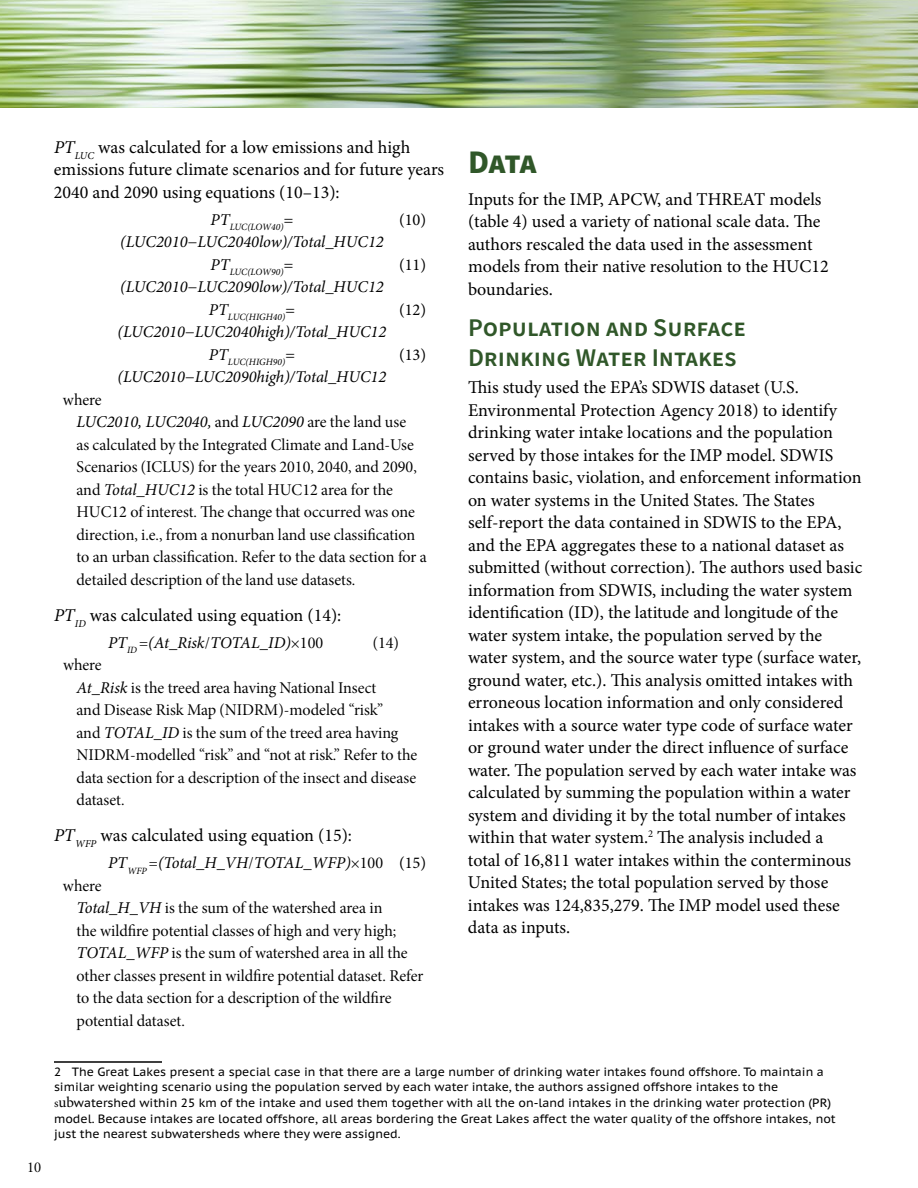
<style>
.page{position:relative;width:918px;height:1188px;background:#fff}
.page>*{position:absolute;margin:0;border:0;box-sizing:border-box;transform-origin:0 0}
.Heading{font:700 33px "Source Sans Pro";color:#305729}
.Subheading_1{font:600 25.5px/30.6px "Source Sans Pro";color:#305729}
.Text{font:18px/22.5px "Minion Pro";color:#000}
.Equations{font:16.5px/22.5px "Minion Pro Subh";color:#000}
.Long_Equations{font:italic 16.5px "Minion Pro";color:#000}
.Equations-2{font:italic 16.5px "Minion Pro";letter-spacing:-.005em;color:#000}
.t1{font:16.5px "Minion Pro";color:#000}
.t2{font:15px "Minion Pro Subh";color:#000}
.Footnote{font:12px/14.4px "PT Sans Pro Caption";color:#000}
.Long_Equations-2{font:italic 9.6px "Minion Pro";color:#000}
.s1{font-style:italic}
.s2{font-family:"Minion Pro";font-style:italic}
.s3{font-family:"Minion Pro Subh";font-style:normal}
.s4{font-family:"Minion Pro"}
.s5{font-family:"Minion Pro";font-size:15px}
</style>
<div class="page">
<img style="left:0;top:0;width:918px;height:108px">
<hr style="left:54px;top:1061px;width:108px;height:2px;background:#000">
<p class="t2" style="left:27px;top:1158px;width:16px">10</p>
<p class="Text" style="left:54px;top:136px;width:392px"><span class="s1">PT</span><sub>LUC</sub> was calculated for a low emissions and high emissions future climate scenarios and for future years<br>2040 and 2090 using equations (10–13):</p>
<p class="Long_Equations-2" style="left:211px;top:220px;width:84px"><sup>PT</sup>LUC(LOW40)<sup>=</sup></p>
<p class="Long_Equations" style="left:120px;top:231px;width:265px">(LUC2010−LUC2040low)/Total_HUC12</p>
<p class="Long_Equations-2" style="left:211px;top:265px;width:84px"><sup>PT</sup>LUC(LOW90)<sup>=</sup></p>
<p class="Long_Equations" style="left:120px;top:276px;width:265px">(LUC2010−LUC2090low)/Total_HUC12</p>
<p class="Long_Equations-2" style="left:209px;top:310px;width:88px"><sup>PT</sup>LUC(HIGH40)<sup>=</sup></p>
<p class="Long_Equations" style="left:118px;top:321px;width:270px">(LUC2010−LUC2040high)/Total_HUC12</p>
<p class="Long_Equations-2" style="left:209px;top:355px;width:88px"><sup>PT</sup>LUC(HIGH90)<sup>=</sup></p>
<p class="Long_Equations" style="left:118px;top:366px;width:270px">(LUC2010−LUC2090high)/Total_HUC12</p>
<p class="Equations" style="left:63px;top:388px;width:40px">where</p>
<p class="Equations" style="left:76px;top:411px;width:352px"><span class="s2">LUC2010, LUC2040,</span> and <span class="s2">LUC2090</span> are the land use<br>as calculated by the Integrated Climate and Land-Use Scenarios (ICLUS) for the years 2010, 2040, and 2090, and <span class="s2">Total_HUC12</span> is the total HUC12 area for the HUC12 of interest. The change that occurred was one direction, i.e., from a nonurban land use classification to an urban classification. Refer to the data section for a detailed description of the land use datasets.</p>
<p class="Text" style="left:54px;top:604px;width:289px"><span class="s1">PT</span><sub>ID</sub> was calculated using equation (14):</p>
<p class="Equations-2" style="left:108px;top:631px;width:217px">PT<sub>ID</sub> <span class="s3">=</span>(At_Risk<span class="s3">/</span>TOTAL_ID)<span class="s3">×100</span></p>
<p class="Equations" style="left:373px;top:631px;width:28px">(14)</p>
<p class="Equations" style="left:63px;top:654px;width:40px">where</p>
<p class="Equations" style="left:76px;top:676px;width:342px"><span class="s2">At_Risk</span> is the treed area having National Insect<br>and Disease Risk Map (NIDRM)-modeled “risk”<br>and <span class="s2">TOTAL_ID</span> is the sum of the treed area having NIDRM-modelled “risk” and “not at risk.” Refer to the data section for a description of the insect and disease dataset.</p>
<p class="Text" style="left:54px;top:824px;width:300px"><span class="s1">PT</span><sub>WFP</sub> was calculated using equation (15):</p>
<p class="Equations-2" style="left:108px;top:852px;width:277px">PT<sub>WFP</sub> <span class="s3">=</span>(Total_H_VH<span class="s3">/</span>TOTAL_WFP)<span class="s3">×100</span></p>
<p class="Equations" style="left:63px;top:874px;width:40px">where</p>
<p class="Equations" style="left:76px;top:897px;width:348px"><span class="s2">Total_H_VH</span> is the sum of the watershed area in<br>the wildfire potential classes of high and very high; <span class="s2">TOTAL_WFP</span> is the sum of watershed area in all the other classes present in wildfire potential dataset. Refer to the data section for a description of the wildfire potential dataset.</p>
<p class="Footnote" style="left:54px;top:1065px;width:771px">2 The Great Lakes present a special case in that there are a large number of drinking water intakes found offshore. To maintain a similar weighting scenario using the population served by each water intake, the authors assigned offshore intakes to the</p>
<p class="Footnote" style="left:54px;top:1094px;width:783px;line-height:16.6px"><span class="s4">s</span><span class="s5">ub</span>watershed within 25 km of the intake and used them together with all the on-land intakes in the drinking water protection (PR) model. Because intakes are located offshore, all areas bordering the Great Lakes affect the water quality of the offshore intakes, not</p>
<p class="Footnote" style="left:54px;top:1126px;width:348px">just the nearest subwatersheds where they were assigned.</p>
<h1 class="Heading" style="left:468px;top:140px;width:70px">Data</h1>
<p class="Text" style="left:468px;top:188px;width:362px">Inputs for the IMP, APCW, and THREAT models (table 4) used a variety of national scale data. The authors rescaled the data used in the assessment models from their native resolution to the HUC12 boundaries.</p>
<h2 class="Subheading_1" style="left:468px;top:313px;width:279px">Population and Surface<br>Drinking Water Intakes</h2>
<p class="Text" style="left:468px;top:377px;width:396px">This study used the EPA’s SDWIS dataset (U.S.<br>Environmental Protection Agency 2018) to identify drinking water intake locations and the population served by those intakes for the IMP model. SDWIS contains basic, violation, and enforcement information on water systems in the United States. The States self-report the data contained in SDWIS to the EPA, and the EPA aggregates these to a national dataset as submitted (without correction). The authors used basic information from SDWIS, including the water system identification (ID), the latitude and longitude of the water system intake, the population served by the water system, and the source water type (surface water, ground water, etc.). This analysis omitted intakes with erroneous location information and only considered intakes with a source water type code of surface water or ground water under the direct influence of surface water. The population served by each water intake was calculated by summing the population within a water system and dividing it by the total number of intakes within that water system.<sup>2</sup> The analysis included a<br>total of 16,811 water intakes within the conterminous United States; the total population served by those intakes was 124,835,279. The IMP model used these data as inputs.</p>
<p class="t1" style="left:399px;top:209px;width:29px">(10)</p>
<p class="t1" style="left:399px;top:254px;width:29px">(11)</p>
<p class="t1" style="left:399px;top:299px;width:29px">(12)</p>
<p class="t1" style="left:399px;top:344px;width:29px">(13)</p>
<p class="t1" style="left:399px;top:852px;width:29px">(15)</p>
</div>
